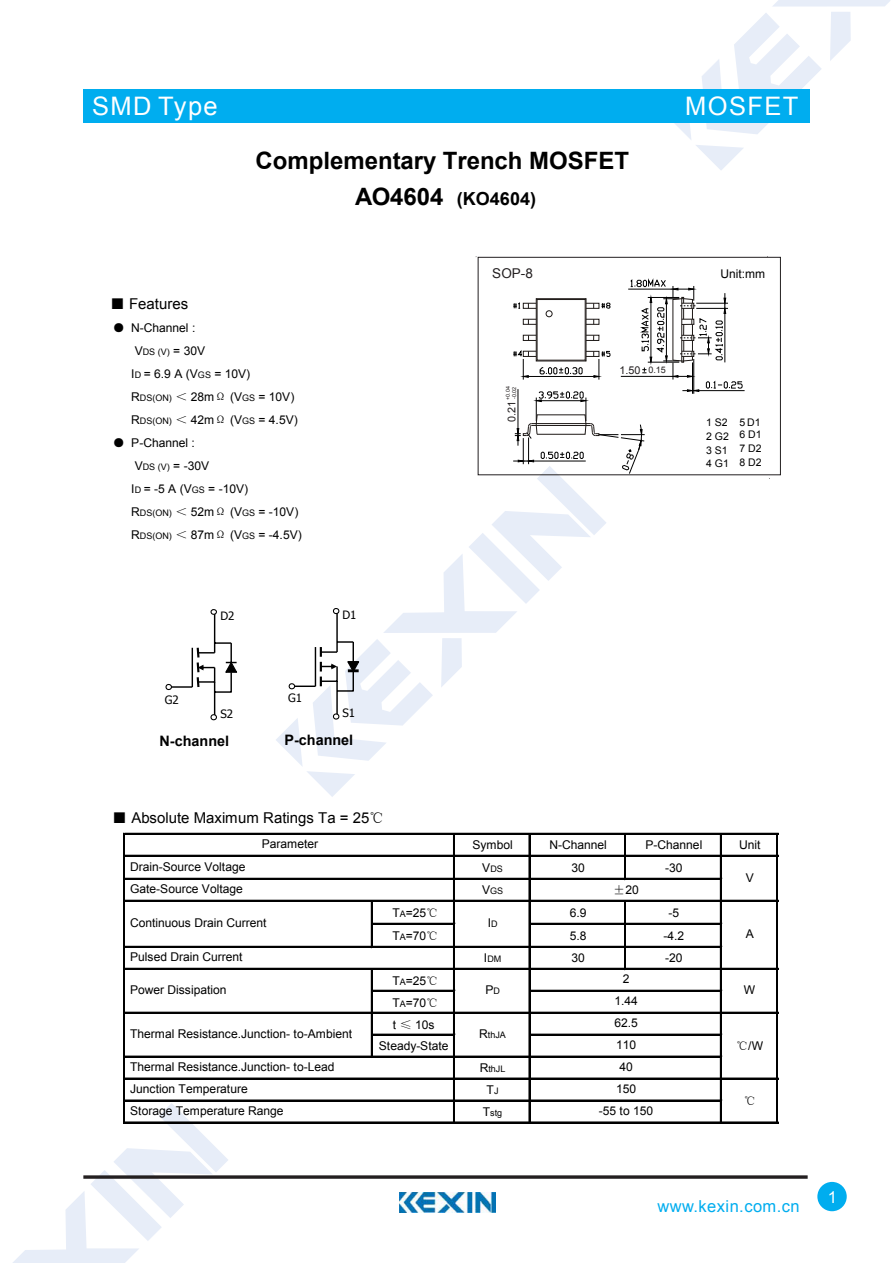
<style>
.page{position:relative;width:893px;height:1263px;background:#fff}
.page>*{position:absolute;margin:0;border:0;box-sizing:border-box;transform-origin:0 0}
.t1{font:25.5px "Arial";letter-spacing:.055em;color:#fff}
.t2{font:700 24px "Arial";color:#000}
.t3{font:700 18px "Arial";letter-spacing:.005em;color:#000}
.t4{font:16.5px "Arial";letter-spacing:.025em;color:#00adef}
.t5{font:16.5px "Arial";color:#fff}
.t6{font:15px "Arial";color:#000}
.t7{font:700 14.4px "Arial";color:#000}
.t8{font:13.5px "Arial";color:#231f20}
.t9{font:12px/23.1px "Arial";letter-spacing:-.005em;color:#000}
.t10{font:12px "Sim Sun";color:#000}
.t11{font:11.55px "Tahoma";color:#000}
.t12{font:10.8px "Arial";color:#231f20}
.t13{font:10.5px/13.6px "Arial";color:#000;text-align:justify}
.t14{font:9px "Arial";color:#000}
.t15{font:5.4px/6.3px "Arial";color:#231f20}
.s1{font-size:24px}
.s2{font-family:"Sim Sun"}
.s3{font-size:9px}
.s4{font-size:12px}
</style>
<div class="page">
<svg style="left:674px;top:0;width:216px;height:170px"></svg>
<svg style="left:13px;top:1103px;width:215px;height:160px"></svg>
<div style="left:83px;top:89px;width:726px;height:34px;background:#00adef"></div>
<svg style="left:83px;top:1175px;width:725px;height:4px;background:#433f40"></svg>
<div style="left:817px;top:1182px;width:30px;height:29px;background:#00adef;border-radius:50%"></div>
<img style="left:400px;top:1193px;width:95px;height:20px">
<hr style="left:699px;top:390px;width:45px;height:1px;background:#000">
<hr style="left:624px;top:835px;width:1px;height:45px;background:#000">
<hr style="left:625px;top:835px;width:1px;height:45px;background:#000">
<hr style="left:373px;top:923px;width:82px;height:2px;background:#000">
<hr style="left:371px;top:902px;width:2px;height:46px;background:#000">
<hr style="left:373px;top:990px;width:82px;height:2px;background:#000">
<hr style="left:373px;top:1034px;width:82px;height:2px;background:#000">
<hr style="left:123px;top:833px;width:2px;height:290px;background:#000">
<hr style="left:453px;top:835px;width:2px;height:288px;background:#000">
<hr style="left:529px;top:835px;width:1px;height:288px;background:#000">
<hr style="left:624px;top:902px;width:1px;height:68px;background:#000">
<hr style="left:625px;top:902px;width:1px;height:68px;background:#000">
<hr style="left:720px;top:835px;width:2px;height:288px;background:#000">
<hr style="left:776px;top:835px;width:1px;height:288px;background:#000">
<hr style="left:777px;top:835px;width:1px;height:288px;background:#000">
<hr style="left:371px;top:970px;width:2px;height:88px;background:#000">
<hr style="left:125px;top:833px;width:653px;height:2px;background:#000">
<hr style="left:125px;top:855px;width:653px;height:2px;background:#000">
<hr style="left:125px;top:878px;width:597px;height:2px;background:#000">
<hr style="left:125px;top:900px;width:653px;height:2px;background:#000">
<hr style="left:530px;top:923px;width:192px;height:2px;background:#000">
<hr style="left:125px;top:946px;width:597px;height:2px;background:#000">
<hr style="left:125px;top:968px;width:653px;height:2px;background:#000">
<hr style="left:530px;top:990px;width:192px;height:2px;background:#000">
<hr style="left:125px;top:1012px;width:653px;height:2px;background:#000">
<hr style="left:530px;top:1034px;width:192px;height:2px;background:#000">
<hr style="left:125px;top:1056px;width:597px;height:2px;background:#000">
<hr style="left:125px;top:1078px;width:653px;height:1px;background:#000">
<hr style="left:125px;top:1100px;width:597px;height:1px;background:#000">
<hr style="left:125px;top:1122px;width:653px;height:1px;background:#000">
<hr style="left:192px;top:648px;width:1px;height:39px;background:#000">
<hr style="left:170px;top:686px;width:22px;height:2px;background:#000">
<div style="left:210px;top:609px;width:7px;height:6px;border:1px solid #000;border-radius:50%"></div>
<div style="left:165px;top:684px;width:7px;height:6px;border:1px solid #000;border-radius:50%"></div>
<svg style="left:196px;top:610px;width:42px;height:110px"></svg>
<div style="left:210px;top:714px;width:7px;height:6px;border:1px solid #000;border-radius:50%"></div>
<svg style="left:276px;top:278px;width:466px;height:519px"></svg>
<h1 class="t1" style="left:92px;top:89px;width:127px">SMD Type</h1>
<h2 class="t2" style="left:256px;top:145px;width:375px">Complementary Trench MOSFET</h2>
<h3 class="t3" style="left:355px;top:186px;width:183px"><span class="s1">AO4604</span> (KO4604)</h3>
<h1 class="t1" style="left:685px;top:89px;width:115px">MOSFET</h1>
<p class="t6" style="left:110px;top:294px;width:80px"><span class="s2">■</span> Features</p>
<p class="t9" style="left:131px;top:316px;width:168px;text-indent:-19px"><span class="s2">●</span> N-Channel :<br>V<span class="s3">DS (V)</span> = 30V<br>I<span class="s3">D</span> = 6.9 A (V<span class="s3">GS</span> = 10V)<br>R<span class="s3">DS(ON)</span> <span class="s2">＜</span> 28m<span class="s2">Ω</span> (V<span class="s3">GS</span> = 10V)<br>R<span class="s3">DS(ON)</span> <span class="s2">＜</span> 42m<span class="s2">Ω</span> (V<span class="s3">GS</span> = 4.5V)</p>
<p class="t9" style="left:131px;top:431px;width:172px;text-indent:-19px"><span class="s2">●</span> P-Channel :<br>V<span class="s3">DS (V)</span> = -30V<br>I<span class="s3">D</span> = -5 A (V<span class="s3">GS</span> = -10V)<br>R<span class="s3">DS(ON)</span> <span class="s2">＜</span> 52m<span class="s2">Ω</span> (V<span class="s3">GS</span> = -10V)<br>R<span class="s3">DS(ON)</span> <span class="s2">＜</span> 87m<span class="s2">Ω</span> (V<span class="s3">GS</span> = -4.5V)</p>
<p class="t8" style="left:492px;top:264px;width:42px">SOP-8</p>
<p class="t15" style="left:505px;top:400px;width:15px;rotate:-90deg">+0.04 -0.02</p>
<p class="t12" style="left:505px;top:422px;width:23px;rotate:-90deg">0.21</p>
<p class="t12" style="left:619px;top:363px;width:48px">1.50 <span class="s3">0.15</span></p>
<p class="t9" style="left:720px;top:263px;width:46px">Unit:mm</p>
<p class="t13" style="left:706px;top:416px;width:24px">1 S2<br>2 G2<br>3 S1<br>4 G1</p>
<p class="t13" style="left:739px;top:415px;width:24px">5 D1<br>6 D1<br>7 D2<br>8 D2</p>
<p class="t11" style="left:220px;top:608px;width:16px">D2</p>
<p class="t11" style="left:342px;top:607px;width:16px">D1</p>
<p class="t11" style="left:165px;top:692px;width:15px">G2</p>
<p class="t11" style="left:220px;top:706px;width:14px">S2</p>
<p class="t11" style="left:288px;top:691px;width:15px">G1</p>
<p class="t11" style="left:342px;top:705px;width:14px">S1</p>
<p class="t7" style="left:160px;top:732px;width:71px">N-channel</p>
<p class="t7" style="left:284px;top:731px;width:70px">P-channel</p>
<p class="t6" style="left:112px;top:808px;width:273px"><span class="s2">■</span> Absolute Maximum Ratings Ta = 25<span class="s2">℃</span></p>
<p class="t9" style="left:130px;top:856px;width:117px;line-height:22.5px">Drain-Source Voltage<br>Gate-Source Voltage</p>
<p class="t9" style="left:262px;top:833px;width:58px">Parameter</p>
<p class="t9" style="left:472px;top:833px;width:42px">Symbol</p>
<p class="t9" style="left:549px;top:833px;width:59px">N-Channel</p>
<p class="t9" style="left:645px;top:833px;width:58px">P-Channel</p>
<p class="t9" style="left:739px;top:833px;width:23px">Unit</p>
<p class="t14" style="left:482px;top:863px;width:22px"><span class="s4">V</span>DS</p>
<p class="t9" style="left:571px;top:856px;width:15px">30</p>
<p class="t9" style="left:665px;top:856px;width:19px">-30</p>
<p class="t14" style="left:482px;top:885px;width:23px"><span class="s4">V</span>GS</p>
<p class="t9" style="left:746px;top:866px;width:10px">V</p>
<p class="t9" style="left:613px;top:878px;width:27px"><span class="s2">±</span>20</p>
<p class="t9" style="left:392px;top:901px;width:47px">T<span class="s3">A</span>=25<span class="s2">℃</span></p>
<p class="t9" style="left:570px;top:901px;width:18px">6.9</p>
<p class="t9" style="left:668px;top:901px;width:12px">-5</p>
<p class="t9" style="left:392px;top:925px;width:47px">T<span class="s3">A</span>=70<span class="s2">℃</span></p>
<p class="t9" style="left:570px;top:924px;width:18px">5.8</p>
<p class="t9" style="left:663px;top:924px;width:22px">-4.2</p>
<p class="t14" style="left:484px;top:953px;width:19px"><span class="s4">I</span>DM</p>
<p class="t9" style="left:571px;top:946px;width:15px">30</p>
<p class="t9" style="left:665px;top:946px;width:19px">-20</p>
<p class="t9" style="left:379px;top:970px;width:71px;line-height:21.8px;text-align:center">T<span class="s3">A</span>=25<span class="s2">℃<br></span>T<span class="s3">A</span>=70<span class="s2">℃<br></span>t <span class="s2">≤</span> 10s<br>Steady-State</p>
<p class="t14" style="left:480px;top:1063px;width:27px"><span class="s4">R</span>thJL</p>
<p class="t9" style="left:487px;top:1078px;width:13px">T<span class="s3">J</span></p>
<p class="t14" style="left:483px;top:1107px;width:21px"><span class="s4">T</span>stg</p>
<p class="t9" style="left:130px;top:912px;width:138px">Continuous Drain Current</p>
<p class="t9" style="left:488px;top:912px;width:11px">I<span class="s3">D</span></p>
<p class="t9" style="left:746px;top:923px;width:10px">A</p>
<p class="t9" style="left:130px;top:946px;width:114px">Pulsed Drain Current</p>
<p class="t9" style="left:599px;top:968px;width:56px;line-height:21.9px;text-align:center">2<br>1.44<br>62.5<br>110<br>40<br>150<br>-55 to 150</p>
<p class="t9" style="left:130px;top:979px;width:98px">Power Dissipation</p>
<p class="t9" style="left:485px;top:979px;width:16px">P<span class="s3">D</span></p>
<p class="t9" style="left:744px;top:979px;width:13px">W</p>
<p class="t9" style="left:130px;top:1023px;width:223px">Thermal Resistance.Junction- to-Ambient</p>
<p class="t14" style="left:479px;top:1029px;width:28px"><span class="s4">R</span>thJA</p>
<p class="t9" style="left:736px;top:1034px;width:28px"><span class="s2">℃</span>/W</p>
<p class="t9" style="left:130px;top:1056px;width:206px">Thermal Resistance.Junction- to-Lead</p>
<p class="t9" style="left:130px;top:1078px;width:155px;line-height:21.9px">Junction Temperature<br>Storage Temperature Range</p>
<p class="t10" style="left:744px;top:1095px;width:14px">℃</p>
<h3 class="t4" style="left:657px;top:1196px;width:144px">www.kexin.com.cn</h3>
<h3 class="t5" style="left:828px;top:1186px;width:11px">1</h3>
</div>
